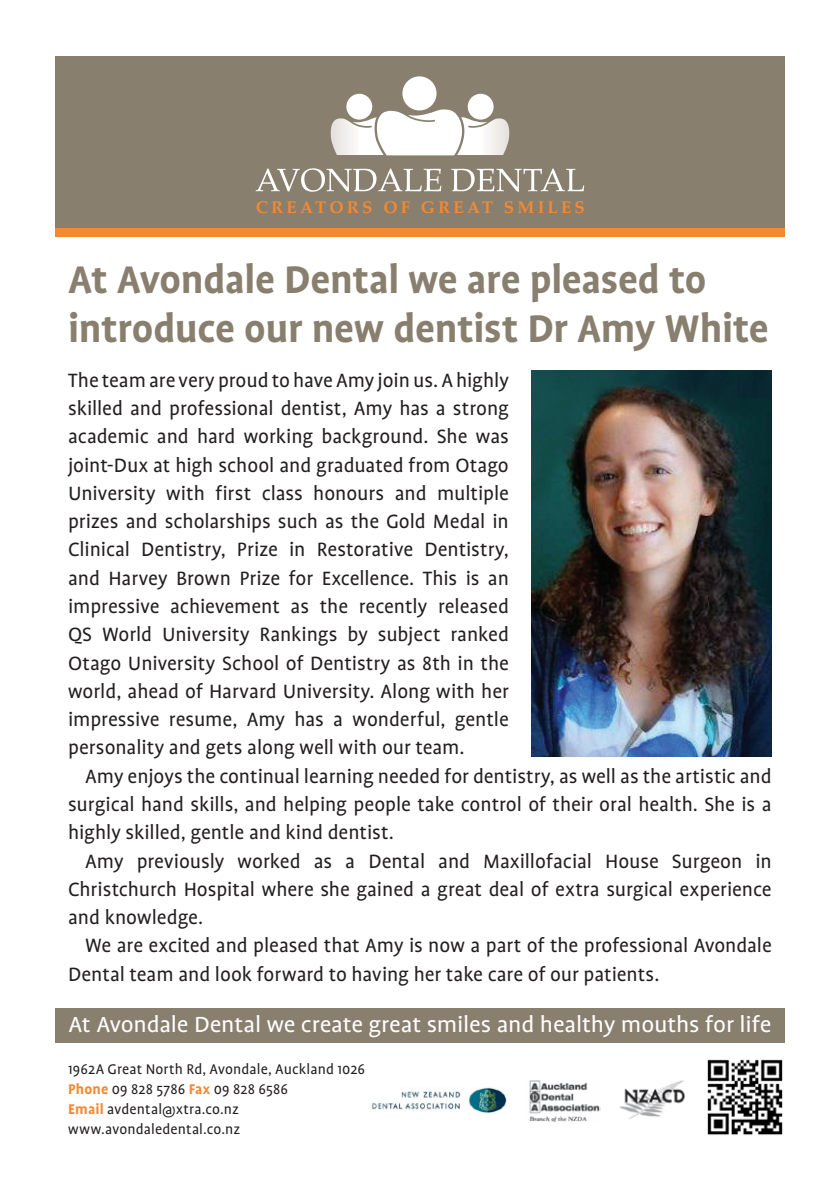
<style>
.page{position:relative;width:840px;height:1191px;background:#fff}
.page>*{position:absolute;margin:0;border:0;box-sizing:border-box;transform-origin:0 0}
.t1{font:700 44px/48.2px "Profile";letter-spacing:-.005em;color:#887f6f}
.t2{font:25px "Profile";letter-spacing:-.005em;color:#fff;scale:1.05 1}
.t3{font:22px/28.2px "Profile";letter-spacing:-.005em;color:#231f20;text-align:justify}
.t4{font:700 16.8px "Palatino";letter-spacing:.19em;color:#f58932}
.t5{font:16px/20px "Profile";letter-spacing:.01em;color:#231f20}
.s1{font-weight:700;color:#f58932}
</style>
<div class="page">
<div style="left:55px;top:1008px;width:729px;height:34px;background:#887f6f"></div>
<div style="left:55px;top:56px;width:729px;height:176px;background:#887f6f"></div>
<svg style="left:255px;top:168px;width:186px;height:24px"></svg>
<svg style="left:451px;top:169px;width:133px;height:23px"></svg>
<div style="left:467px;top:94px;width:26px;height:26px;background:#fff;border-radius:50%"></div>
<div style="left:346px;top:94px;width:26px;height:26px;background:#fff;border-radius:50%"></div>
<div style="left:402px;top:76px;width:34px;height:34px;background:#fff;border-radius:50%"></div>
<svg style="left:330px;top:107px;width:180px;height:49px"></svg>
<div style="left:55px;top:228px;width:729px;height:8px;background:#f58932"></div>
<img style="left:707px;top:1059px;width:76px;height:76px">
<img style="left:529px;top:1080px;width:71px;height:42px">
<img style="left:619px;top:1080px;width:67px;height:39px">
<img style="left:371px;top:1086px;width:136px;height:27px">
<img style="left:531px;top:370px;width:240px;height:386px">
<p class="t4" style="left:255px;top:193px;width:330px">CREATORS OF GREAT SMILES</p>
<h1 class="t1" style="left:68px;top:255px;width:701px">At Avondale Dental we are pleased to introduce our new dentist Dr Amy White</h1>
<p class="t3" style="left:68px;top:366px;width:442px">The team are very proud to have Amy join us. A highly skilled and professional dentist, Amy has a strong academic and hard working background. She was joint-Dux at high school and graduated from Otago University with first class honours and multiple prizes and scholarships such as the Gold Medal in Clinical Dentistry, Prize in Restorative Dentistry, and Harvey Brown Prize for Excellence. This is an impressive achievement as the recently released QS World University Rankings by subject ranked Otago University School of Dentistry as 8th in the world, ahead of Harvard University. Along with her impressive resume, Amy has a wonderful, gentle personality and gets along well with our team.</p>
<p class="t3" style="left:68px;top:762px;width:704px;text-indent:17px">Amy enjoys the continual learning needed for dentistry, as well as the artistic and surgical hand skills, and helping people take control of their oral health. She is a highly skilled, gentle and kind dentist.</p>
<p class="t3" style="left:68px;top:847px;width:705px;text-indent:17px">Amy previously worked as a Dental and Maxillofacial House Surgeon in Christchurch Hospital where she gained a great deal of extra surgical experience and knowledge.</p>
<p class="t3" style="left:68px;top:931px;width:704px;text-indent:17px">We are excited and pleased that Amy is now a part of the professional Avondale<br>Dental team and look forward to having her take care of our patients.</p>
<p class="t2" style="left:68px;top:1011px;width:670px">At Avondale Dental we create great smiles and healthy mouths for life</p>
<p class="t5" style="left:68px;top:1059px;width:298px">1962A Great North Rd, Avondale, Auckland 1026<br><span class="s1">Phone</span> 09 828 5786 <span class="s1">Fax</span> 09 828 6586<br><span class="s1">Email</span> avdental@xtra.co.nz www.avondaledental.co.nz</p>
</div>
